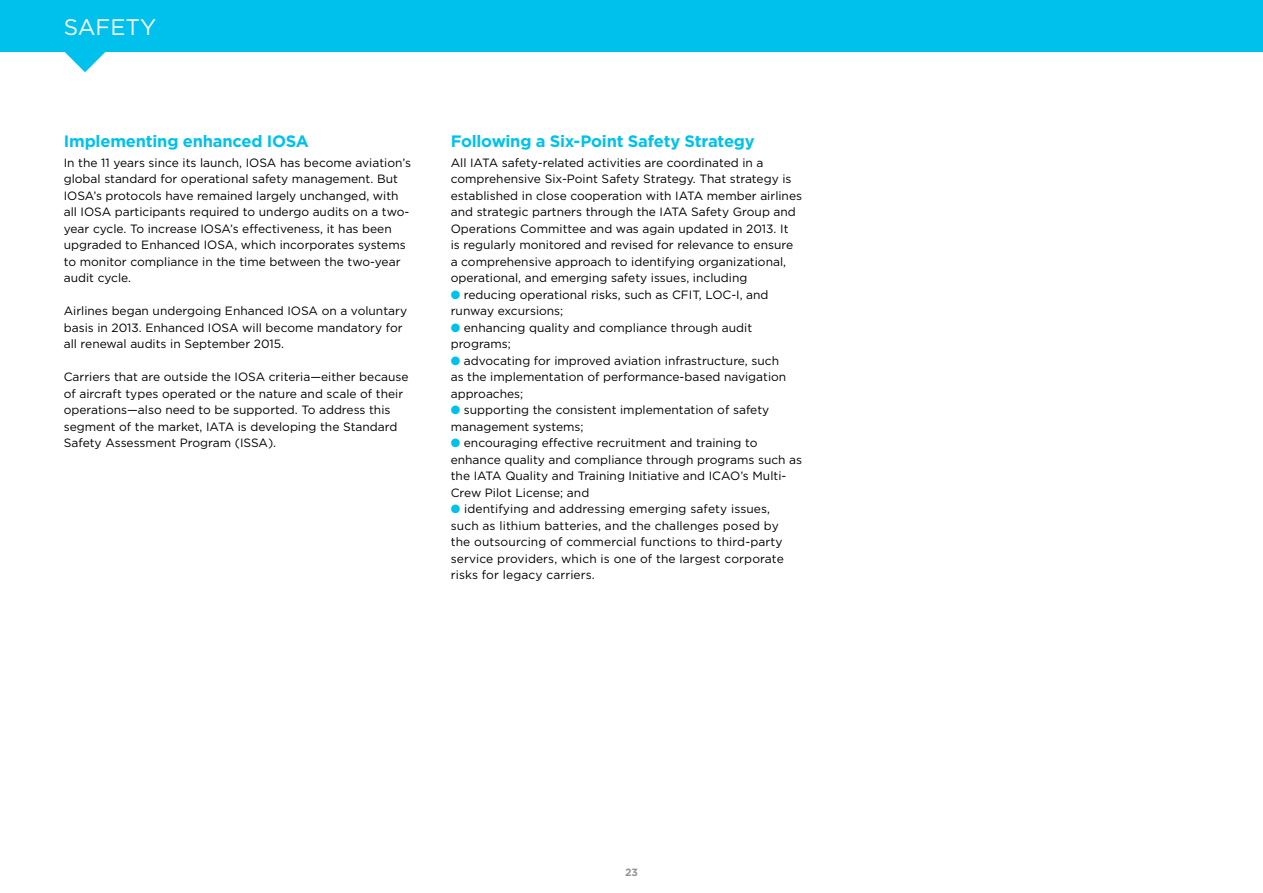
<style>
.page{position:relative;width:1263px;height:893px;background:#fff}
.page>*{position:absolute;margin:0;border:0;box-sizing:border-box;transform-origin:0 0}
.t1{font:22.5px "Gotham";color:#fff}
.t2{font:700 16.5px "Gotham";letter-spacing:-.015em;color:#00c1ec}
.t3{font:12px/16.5px "Gotham";color:#000}
.t4{font:700 10.5px "Gotham";color:#939598}
.s1{color:#00c1ec}
</style>
<div class="page">
<svg style="left:64px;top:51px;width:42px;height:21px"></svg>
<div style="left:0;top:0;width:1263px;height:51px;background:#00c1ec"></div>
<h1 class="t1" style="left:64px;top:15px;width:17px">Safety</h1>
<h2 class="t2" style="left:64px;top:132px;width:215px">I mplementing enhanced IOSA</h2>
<p class="t3" style="left:64px;top:154px;width:349px">In the 11 years since its launch, IOSA has become aviation’s global standard for operational safety management. But IOSA’s protocols have remained largely unchanged, with all IOSA participants required to undergo audits on a two&shy;year cycle. To increase IOSA’s effectiveness, it has been upgraded to Enhanced IOSA, which incorporates systems to monitor compliance in the time between the two-year audit cycle.</p>
<p class="t3" style="left:64px;top:302px;width:345px">Airlines began undergoing Enhanced IOSA on a voluntary basis in 2013. Enhanced IOSA will become mandatory for all renewal audits in September 2015.</p>
<p class="t3" style="left:64px;top:368px;width:346px">Carriers that are outside the IOSA criteria—either because of aircraft types operated or the nature and scale of their operations—also need to be supported. To address this segment of the market, IATA is developing the Standard Safety Assessment Program (ISSA).</p>
<h2 class="t2" style="left:451px;top:132px;width:305px">Following a Six-Point Safety Strategy</h2>
<p class="t3" style="left:451px;top:154px;width:353px">All IATA safety-related activities are coordinated in a comprehensive Six-Point Safety Strategy. That strategy is established in close cooperation with IATA member airlines and strategic partners through the IATA Safety Group and Operations Committee and was again updated in 2013. It<br>is regularly monitored and revised for relevance to ensure a comprehensive approach to identifying organizational, operational, and emerging safety issues, including</p>
<p class="t3" style="left:451px;top:286px;width:319px"><span class="s1">●</span> reducing operational risks, such as CFIT, LOC-I, and runway excursions;</p>
<p class="t3" style="left:451px;top:319px;width:303px"><span class="s1">●</span> enhancing quality and compliance through audit programs;</p>
<p class="t3" style="left:451px;top:352px;width:337px"><span class="s1">●</span> advocating for improved aviation infrastructure, such as the implementation of performance-based navigation approaches;</p>
<p class="t3" style="left:451px;top:401px;width:320px"><span class="s1">●</span> supporting the consistent implementation of safety management systems;</p>
<p class="t3" style="left:451px;top:434px;width:353px"><span class="s1">●</span> encouraging effective recruitment and training to enhance quality and compliance through programs such as the IATA Quality and Training Initiative and ICAO’s M ulti-Crew Pilot License; and</p>
<p class="t3" style="left:451px;top:500px;width:335px"><span class="s1">●</span> identifying and addressing emerging safety issues, such as lithium batteries, and the challenges posed by the outsourcing of commercial functions to third-party service providers, which is one of the largest corporate risks for legacy carriers.</p>
<p class="t4" style="left:625px;top:866px;width:14px">23</p>
</div>
